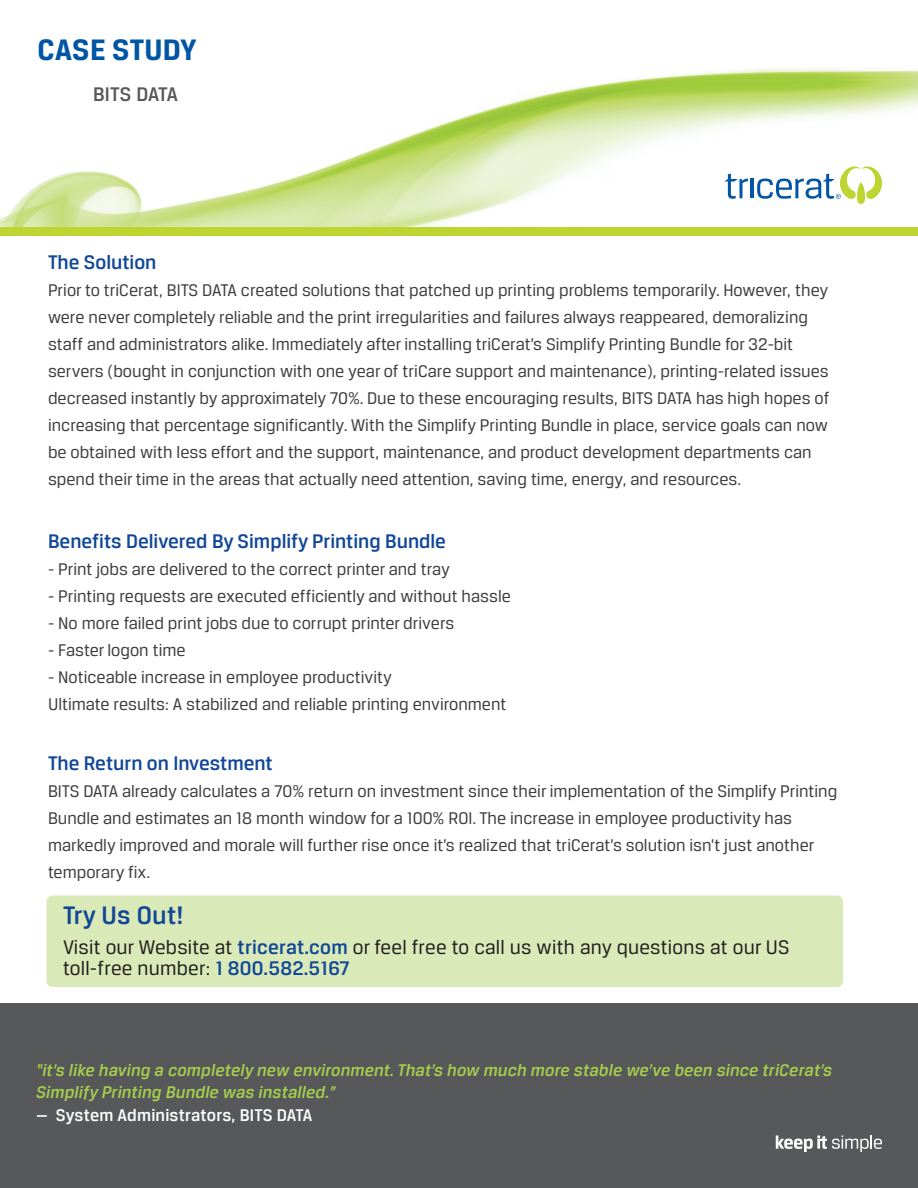
<style>
.page{position:relative;width:918px;height:1188px;background:#fff}
.page>*{position:absolute;margin:0;border:0;box-sizing:border-box;transform-origin:0 0}
.t1{font:700 31.5px "Breuer Text";letter-spacing:.01em;color:#0155a5}
.t2{font:500 27px "Breuer Text";letter-spacing:.01em;color:#114797}
.t3{font:21px/21px "Breuer Text";letter-spacing:.01em;color:#231f20}
.subhead{font:500 21px "Breuer Text";color:#114797}
.t4{font:500 21px "Breuer Text";color:#57585a}
.subhead-2{font:18px/27px "Breuer Text";color:#3e3e3f}
.t5{font:italic 500 18px/22.5px "Breuer Text";letter-spacing:.01em;color:#a5cf4c}
.t6{font:500 18px "Breuer Text";letter-spacing:.01em;color:#fff}
.s1{font-weight:500;color:#114797}
</style>
<div class="page">
<div style="left:50px;top:899px;width:790px;height:85px;background:#dae9b8;border-radius:3px"></div>
<div style="left:47px;top:896px;width:796px;height:91px;border:6px solid #dae9b8;border-radius:3px"></div>
<div style="left:0;top:1004px;width:918px;height:184px;background:#57585a"></div>
<img style="left:0;top:68px;width:918px;height:159px">
<hr style="left:750px;top:179px;width:3px;height:19px;background:#0155a5">
<svg style="left:725px;top:174px;width:23px;height:25px"></svg>
<svg style="left:757px;top:166px;width:126px;height:38px"></svg>
<svg style="left:776px;top:1135px;width:106px;height:17px"></svg>
<div style="left:0;top:227px;width:918px;height:9px;background:#bcd531"></div>
<p class="t1" style="left:38px;top:32px;width:161px">CASE STUDY</p>
<p class="t4" style="left:93px;top:83px;width:86px">BITS DATA</p>
<p class="subhead" style="left:48px;top:251px;width:110px">The Solution</p>
<p class="subhead-2" style="left:48px;top:277px;width:783px">Prior to triCerat, BITS DATA created solutions that patched up printing problems temporarily. However, they were never completely reliable and the print irregularities and failures always reappeared, demoralizing staff and administrators alike. Immediately after installing triCerat’s Simplify Printing Bundle for 32-bit servers (bought in conjunction with one year of triCare support and maintenance), printing-related issues decreased instantly by approximately 70%. Due to these encouraging results, BITS DATA has high hopes of increasing that percentage significantly. With the Simplify Printing Bundle in place, service goals can now be obtained with less effort and the support, maintenance, and product development departments can spend their time in the areas that actually need attention, saving time, energy, and resources.</p>
<p class="subhead" style="left:48px;top:530px;width:400px">Benefits Delivered By Simplify Printing Bundle</p>
<p class="subhead-2" style="left:48px;top:556px;width:404px">- Print jobs are delivered to the correct printer and tray</p>
<p class="subhead-2" style="left:48px;top:583px;width:464px">- Printing requests are executed efficiently and without hassle</p>
<p class="subhead-2" style="left:48px;top:610px;width:408px">- No more failed print jobs due to corrupt printer drivers</p>
<p class="subhead-2" style="left:48px;top:637px;width:139px">- Faster logon time</p>
<p class="subhead-2" style="left:48px;top:664px;width:460px">- Noticeable increase in employee productivity<br>Ultimate results: A stabilized and reliable printing environment</p>
<p class="subhead" style="left:48px;top:752px;width:226px">The Return on Investment</p>
<p class="subhead-2" style="left:48px;top:778px;width:791px">BITS DATA already calculates a 70% return on investment since their implementation of the Simplify Printing Bundle and estimates an 18 month window for a 100% ROI. The increase in employee productivity has markedly improved and morale will further rise once it’s realized that triCerat’s solution isn’t just another temporary fix.</p>
<p class="t2" style="left:63px;top:901px;width:122px">Try Us Out!</p>
<p class="t3" style="left:63px;top:936px;width:728px">Visit our Website at <span class="s1">tricerat.com</span> or feel free to call us with any questions at our US toll-free number: <span class="s1">1 800.582.5167</span></p>
<p class="t5" style="left:36px;top:1058px;width:798px">“it’s like having a completely new environment. That’s how much more stable we’ve been since triCerat’s<br>Simplify Printing Bundle was installed.”</p>
<p class="t6" style="left:36px;top:1105px;width:278px">— System Administrators, BITS DATA</p>
</div>
